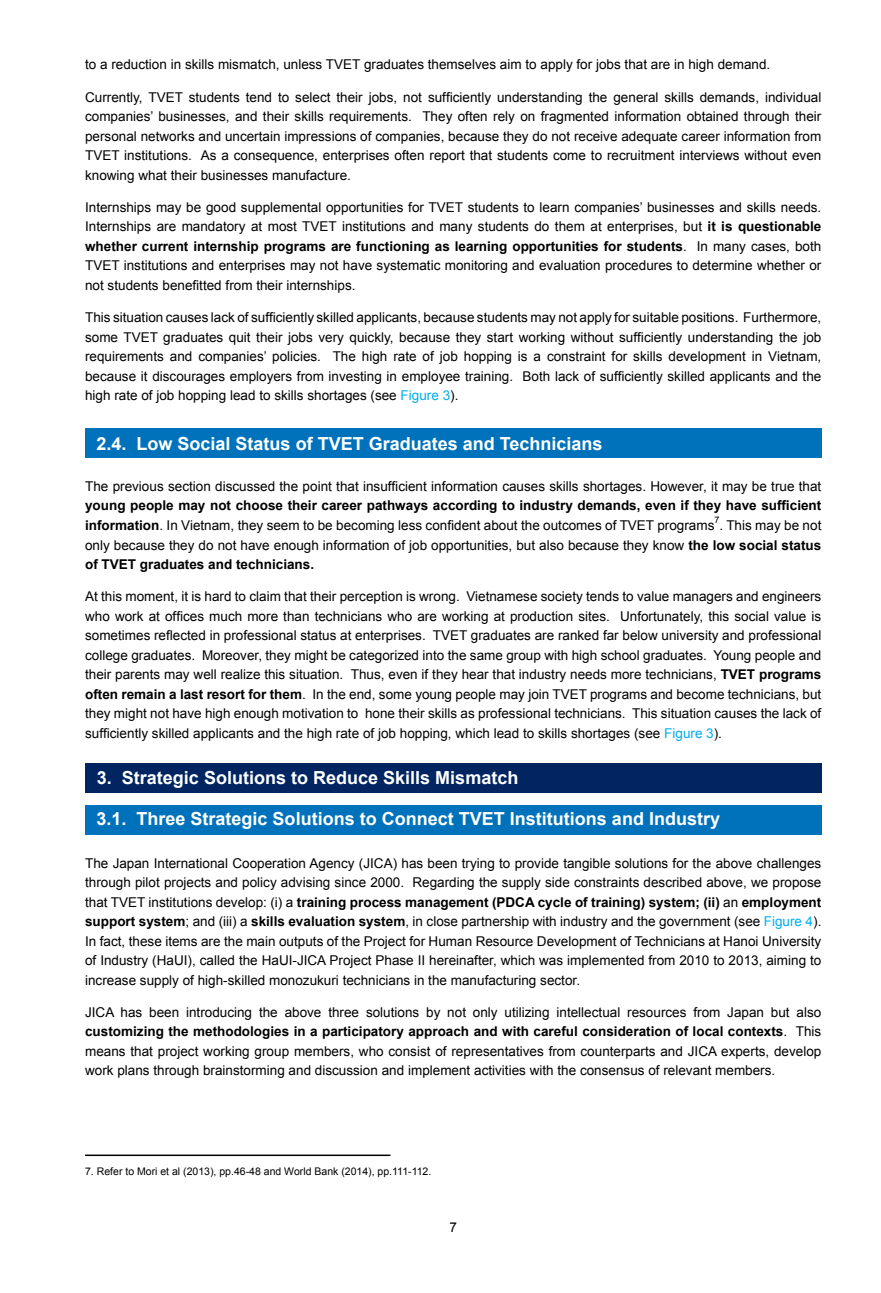
<style>
.page{position:relative;width:881px;height:1293px;background:#fff}
.page>*{position:absolute;margin:0;border:0;box-sizing:border-box;transform-origin:0 0}
.t1{font:700 18px "Arial";color:#fff}
.t2{font:13.5px/19.5px "Arial";color:#000;text-align:justify}
.t3{font:700 13.5px/19.5px "Arial";color:#000}
.t4{font:10.5px "Arial";color:#000}
.t5{font:9px "Arial";color:#000}
.s1{font-weight:700}
.s2{color:#00aeef}
.s3{font-weight:400}
</style>
<div class="page">
<div style="left:85px;top:428px;width:736px;height:30px;background:#0072bc"></div>
<div style="left:85px;top:805px;width:736px;height:29px;background:#0072bc"></div>
<div style="left:85px;top:763px;width:736px;height:30px;background:#002561"></div>
<hr style="left:85px;top:1154px;width:305px;height:2px;background:#000">
<p class="t2" style="left:85px;top:55px;width:686px">to a reduction in skills mismatch, unless TVET graduates themselves aim to apply for jobs that are in high demand.</p>
<p class="t2" style="left:85px;top:87px;width:737px">Currently, TVET students tend to select their jobs, not sufficiently understanding the general skills demands, individual companies’ businesses, and their skills requirements. They often rely on fragmented information obtained through their personal networks and uncertain impressions of companies, because they do not receive adequate career information from TVET institutions. As a consequence, enterprises often report that students come to recruitment interviews without even knowing what their businesses manufacture.</p>
<p class="t2" style="left:85px;top:197px;width:737px">Internships may be good supplemental opportunities for TVET students to learn companies’ businesses and skills needs.<br>Internships are mandatory at most TVET institutions and many students do them at enterprises, but <span class="s1">it is questionable whether current internship programs are functioning as learning opportunities for students</span>. In many cases, both TVET institutions and enterprises may not have systematic monitoring and evaluation procedures to determine whether or not students benefitted from their internships.</p>
<p class="t2" style="left:85px;top:308px;width:737px">This situation causes lack of sufficiently skilled applicants, because students may not apply for suitable positions. Furthermore, some TVET graduates quit their jobs very quickly, because they start working without sufficiently understanding the job requirements and companies’ policies. The high rate of job hopping is a constraint for skills development in Vietnam, because it discourages employers from investing in employee training. Both lack of sufficiently skilled applicants and the high rate of job hopping lead to skills shortages (see <span class="s2">Figure 3</span>).</p>
<h1 class="t1" style="left:96px;top:431px;width:507px">2.4. Low Social Status of TVET Graduates and Technicians</h1>
<p class="t2" style="left:85px;top:476px;width:737px">The previous section discussed the point that insufficient information causes skills shortages. However, it may be true that</p>
<p class="t3" style="left:85px;top:496px;width:737px">young people may not choose their career pathways according to industry demands, even if they have sufficient information<span class="s3">. In Vietnam, they seem to be becoming less confident about the outcomes of TVET programs . This may be not</span></p>
<p class="t5" style="left:714px;top:513px;width:7px">7</p>
<p class="t2" style="left:85px;top:535px;width:737px">only because they do not have enough information of job opportunities, but also because they know <span class="s1">the low social status of TVET graduates and technicians.</span></p>
<p class="t2" style="left:85px;top:587px;width:737px">At this moment, it is hard to claim that their perception is wrong. Vietnamese society tends to value managers and engineers who work at offices much more than technicians who are working at production sites. Unfortunately, this social value is sometimes reflected in professional status at enterprises. TVET graduates are ranked far below university and professional college graduates. Moreover, they might be categorized into the same group with high school graduates. Young people and their parents may well realize this situation. Thus, even if they hear that industry needs more technicians, <span class="s1">TVET programs often remain a last resort for them</span>. In the end, some young people may join TVET programs and become technicians, but they might not have high enough motivation to hone their skills as professional technicians. This situation causes the lack of sufficiently skilled applicants and the high rate of job hopping, which lead to skills shortages (see <span class="s2">Figure 3</span>).</p>
<h1 class="t1" style="left:97px;top:766px;width:423px">3. Strategic Solutions to Reduce Skills Mismatch</h1>
<h1 class="t1" style="left:96px;top:806px;width:625px">3.1. Three Strategic Solutions to Connect TVET Institutions and Industry</h1>
<p class="t2" style="left:85px;top:853px;width:737px">The Japan International Cooperation Agency (JICA) has been trying to provide tangible solutions for the above challenges through pilot projects and policy advising since 2000. Regarding the supply side constraints described above, we propose that TVET institutions develop: (i) a <span class="s1">training process management (PDCA cycle of training) system; (ii)</span> an <span class="s1">employment support system</span>; and (iii) a <span class="s1">skills evaluation system</span>, in close partnership with industry and the government (see <span class="s2">Figure 4</span>).<br>In fact, these items are the main outputs of the Project for Human Resource Development of Technicians at Hanoi University of Industry (HaUI), called the HaUI-JICA Project Phase II hereinafter, which was implemented from 2010 to 2013, aiming to increase supply of high-skilled monozukuri technicians in the manufacturing sector.</p>
<p class="t2" style="left:85px;top:1002px;width:737px">JICA has been introducing the above three solutions by not only utilizing intellectual resources from Japan but also <span class="s1">customizing the methodologies in a participatory approach and with careful consideration of local contexts</span>. This means that project working group members, who consist of representatives from counterparts and JICA experts, develop work plans through brainstorming and discussion and implement activities with the consensus of relevant members.</p>
<p class="t4" style="left:85px;top:1164px;width:347px">7. Refer to Mori et al (2013), pp.46-48 and World Bank (2014), pp.111-112.</p>
<p class="t2" style="left:449px;top:1217px;width:9px">7</p>
</div>
